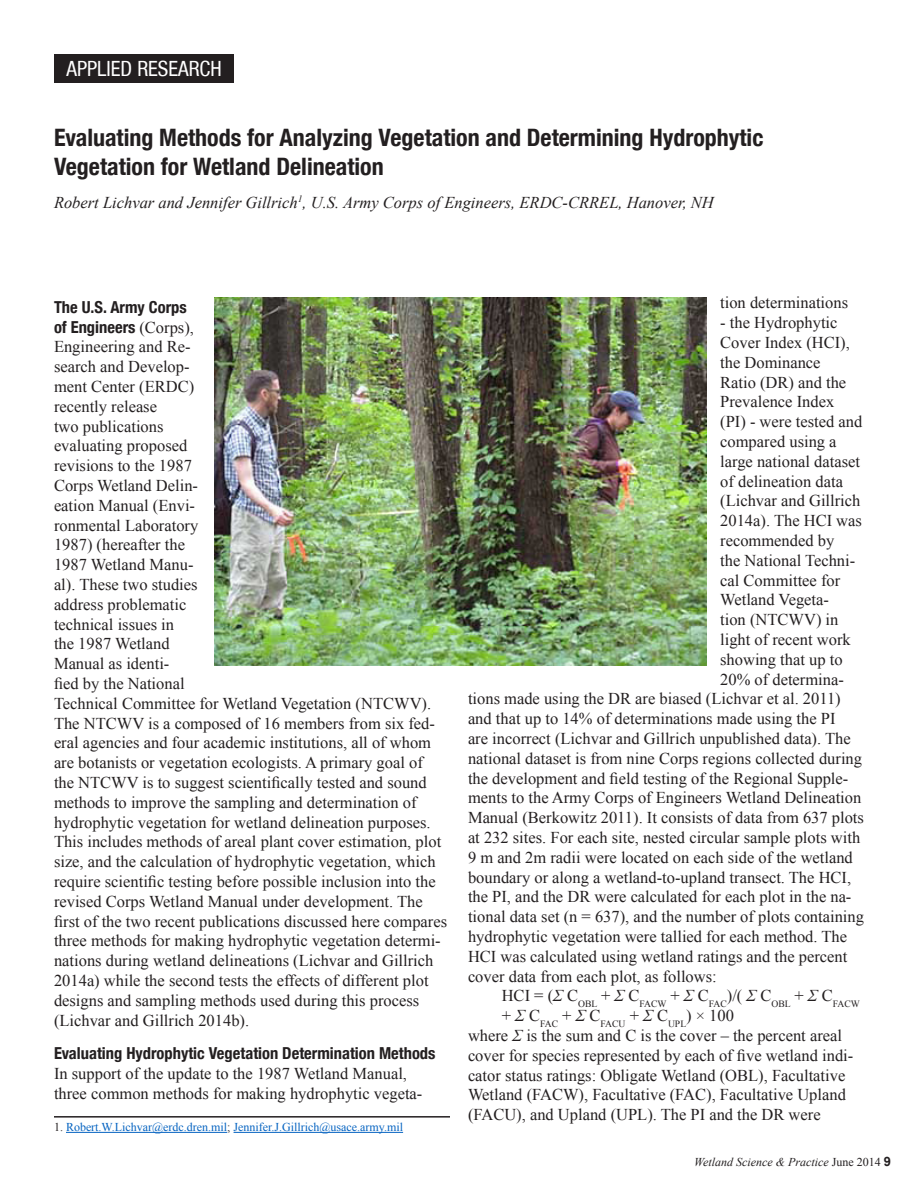
<style>
.page{position:relative;width:918px;height:1188px;background:#fff}
.page>*{position:absolute;margin:0;border:0;box-sizing:border-box;transform-origin:0 0}
.headline{font:700 condensed 24px/28.8px "Helvetica Neue LT";color:#231f20}
.t1{font:condensed 21px "Helvetica Neue LT";color:#fff}
.paragraph_1{font:16.5px/19.8px "Times New Roman";color:#231f20}
.author{font:italic 16.5px "Times New Roman";color:#231f20}
.subhead{font:700 condensed 16.5px "Helvetica Neue LT";color:#231f20}
.paragraph{font:16.5px "Times New Roman";color:#231f20}
.footnote{font:12px "Times New Roman";color:#0563c1}
.t2{font:italic 12px "Times New Roman";color:#231f20}
.paragraph-2{font:9.6px "Times New Roman";color:#231f20}
.s1{font-family:"Helvetica Neue LT";font-weight:700;font-stretch:condensed}
.s2{color:#231f20}
.s3{font-style:italic}
.s4{font-style:normal}
.s5{font-family:"Arial";font-weight:700;font-style:normal;font-size:12.9px}
</style>
<div class="page">
<div style="left:54px;top:54px;width:180px;height:28px;background:#231f20"></div>
<hr style="left:54px;top:1116px;width:396px;height:2px;background:#231f20">
<hr style="left:66px;top:1132px;width:161px;height:1px;background:#0563c1">
<hr style="left:234px;top:1132px;width:169px;height:1px;background:#0563c1">
<img style="left:214px;top:297px;width:493px;height:368px">
<p class="t1" style="left:67px;top:56px;width:157px">APPLIED RESEARCH</p>
<p class="headline" style="left:54px;top:122px;width:711px">Evaluating Methods for Analyzing Vegetation and Determining Hydrophytic<br>Vegetation for Wetland Delineation</p>
<p class="author" style="left:54px;top:191px;width:661px">Robert Lichvar and Jennifer Gillrich<sup>1</sup>, U.S. Army Corps of Engineers, ERDC-CRREL, Hanover, NH</p>
<p class="paragraph_1" style="left:54px;top:297px;width:395px"><span class="s1">The U.S. Army Corps<br>of Engineers</span> (Corps),<br>Engineering and Re-<br>search and Develop-<br>ment Center (ERDC)<br>recently release<br>two publications<br>evaluating proposed<br>revisions to the 1987<br>Corps Wetland Delin-<br>eation Manual (Envi-<br>ronmental Laboratory<br>1987) (hereafter the<br>1987 Wetland Manu-<br>al). These two studies<br>address problematic<br>technical issues in<br>the 1987 Wetland<br>Manual as identi-<br>fied by the National<br>Technical Committee for Wetland Vegetation (NTCWV).<br>The NTCWV is a composed of 16 members from six fed&shy;eral agencies and four academic institutions, all of whom are botanists or vegetation ecologists. A primary goal of<br>the NTCWV is to suggest scientifically tested and sound methods to improve the sampling and determination of hydrophytic vegetation for wetland delineation purposes.<br>This includes methods of areal plant cover estimation, plot size, and the calculation of hydrophytic vegetation, which require scientific testing before possible inclusion into the revised Corps Wetland Manual under development. The first of the two recent publications discussed here compares three methods for making hydrophytic vegetation determi&shy;nations during wetland delineations (Lichvar and Gillrich 2014a) while the second tests the effects of different plot designs and sampling methods used during this process (Lichvar and Gillrich 2014b).</p>
<p class="subhead" style="left:54px;top:1043px;width:383px">Evaluating Hydrophytic Vegetation Determination Methods</p>
<p class="paragraph_1" style="left:54px;top:1063px;width:370px">In support of the update to the 1987 Wetland Manual, three common methods for making hydrophytic vegeta-</p>
<p class="footnote" style="left:54px;top:1119px;width:351px"><span class="s2">1.</span> Robert.W.Lichvar@erdc.dren.mil<span class="s2">;</span> Jennifer.J.Gillrich@usace.army.mil</p>
<p class="paragraph_1" style="left:720px;top:293px;width:129px">tion determinations</p>
<p class="paragraph_1" style="left:720px;top:313px;width:119px">- the Hydrophytic</p>
<p class="paragraph_1" style="left:720px;top:332px;width:131px">Cover Index (HCI),</p>
<p class="paragraph_1" style="left:720px;top:352px;width:102px">the Dominance</p>
<p class="paragraph_1" style="left:720px;top:372px;width:128px">Ratio (DR) and the</p>
<p class="paragraph_1" style="left:720px;top:392px;width:116px">Prevalence Index</p>
<p class="paragraph_1" style="left:720px;top:412px;width:144px">(PI) - were tested and</p>
<p class="paragraph_1" style="left:720px;top:431px;width:118px">compared using a</p>
<p class="paragraph_1" style="left:720px;top:451px;width:141px">large national dataset</p>
<p class="paragraph_1" style="left:720px;top:471px;width:124px">of delineation data</p>
<p class="paragraph_1" style="left:720px;top:491px;width:142px">(Lichvar and Gillrich</p>
<p class="paragraph_1" style="left:720px;top:511px;width:143px">2014a). The HCI was</p>
<p class="paragraph_1" style="left:720px;top:530px;width:116px">recommended by</p>
<p class="paragraph_1" style="left:720px;top:550px;width:137px">the National Techni-</p>
<p class="paragraph_1" style="left:720px;top:570px;width:122px">cal Committee for</p>
<p class="paragraph_1" style="left:720px;top:590px;width:110px">Wetland Vegeta-</p>
<p class="paragraph_1" style="left:720px;top:610px;width:120px">tion (NTCWV) in</p>
<p class="paragraph_1" style="left:720px;top:629px;width:132px">light of recent work</p>
<p class="paragraph_1" style="left:720px;top:649px;width:124px">showing that up to</p>
<p class="paragraph_1" style="left:720px;top:669px;width:125px">20% of determina-</p>
<p class="paragraph_1" style="left:468px;top:689px;width:374px">tions made using the DR are biased (Lichvar et al. 2011)</p>
<p class="paragraph_1" style="left:468px;top:709px;width:369px">and that up to 14% of determinations made using the PI</p>
<p class="paragraph_1" style="left:468px;top:728px;width:384px">are incorrect (Lichvar and Gillrich unpublished data). The</p>
<p class="paragraph_1" style="left:468px;top:748px;width:396px">national dataset is from nine Corps regions collected during</p>
<p class="paragraph_1" style="left:468px;top:768px;width:382px">the development and field testing of the Regional Supple-</p>
<p class="paragraph_1" style="left:468px;top:788px;width:395px">ments to the Army Corps of Engineers Wetland Delineation</p>
<p class="paragraph_1" style="left:468px;top:808px;width:397px">Manual (Berkowitz 2011). It consists of data from 637 plots</p>
<p class="paragraph_1" style="left:468px;top:827px;width:394px">at 232 sites. For each site, nested circular sample plots with</p>
<p class="paragraph_1" style="left:468px;top:847px;width:386px">9 m and 2m radii were located on each side of the wetland</p>
<p class="paragraph_1" style="left:468px;top:867px;width:385px">boundary or along a wetland-to-upland transect. The HCI,</p>
<p class="paragraph_1" style="left:468px;top:887px;width:385px">the PI, and the DR were calculated for each plot in the na-</p>
<p class="paragraph_1" style="left:468px;top:907px;width:398px">tional data set (n = 637), and the number of plots containing</p>
<p class="paragraph_1" style="left:468px;top:926px;width:381px">hydrophytic vegetation were tallied for each method. The</p>
<p class="paragraph_1" style="left:468px;top:946px;width:381px">HCI was calculated using wetland ratings and the percent</p>
<p class="paragraph_1" style="left:468px;top:966px;width:250px">cover data from each plot, as follows:</p>
<p class="paragraph-2" style="left:502px;top:997px;width:360px"><sup>HCI</sup> <sup>=</sup> <sup>(</sup><sup>Σ</sup> <sup>C</sup>OBL <sup>+</sup> <sup>Σ</sup> <sup>C</sup>FACW <sup>+</sup> <sup>Σ</sup> <sup>C</sup>FAC<sup>)/(</sup> <sup>Σ</sup> <sup>C</sup>OBL <sup>+</sup> <sup>Σ</sup> <sup>C</sup>FACW</p>
<p class="paragraph" style="left:502px;top:1005px;width:234px">+ <span class="s3">Σ</span> C<sub>FAC</sub> + <span class="s3">Σ</span> C<sub>FACU</sub> + <span class="s3">Σ</span> C<sub>UPL</sub>) × 100</p>
<p class="paragraph_1" style="left:468px;top:1025px;width:387px">where <span class="s3">Σ</span> is the sum and C is the cover – the percent areal cover for species represented by each of five wetland indi&shy;cator status ratings: Obligate Wetland (OBL), Facultative Wetland (FACW), Facultative (FAC), Facultative Upland (FACU), and Upland (UPL). The PI and the DR were</p>
<p class="t2" style="left:694px;top:1153px;width:198px">Wetland Science &amp; Practice <span class="s4">June 2014</span> <span class="s5">9</span></p>
</div>
